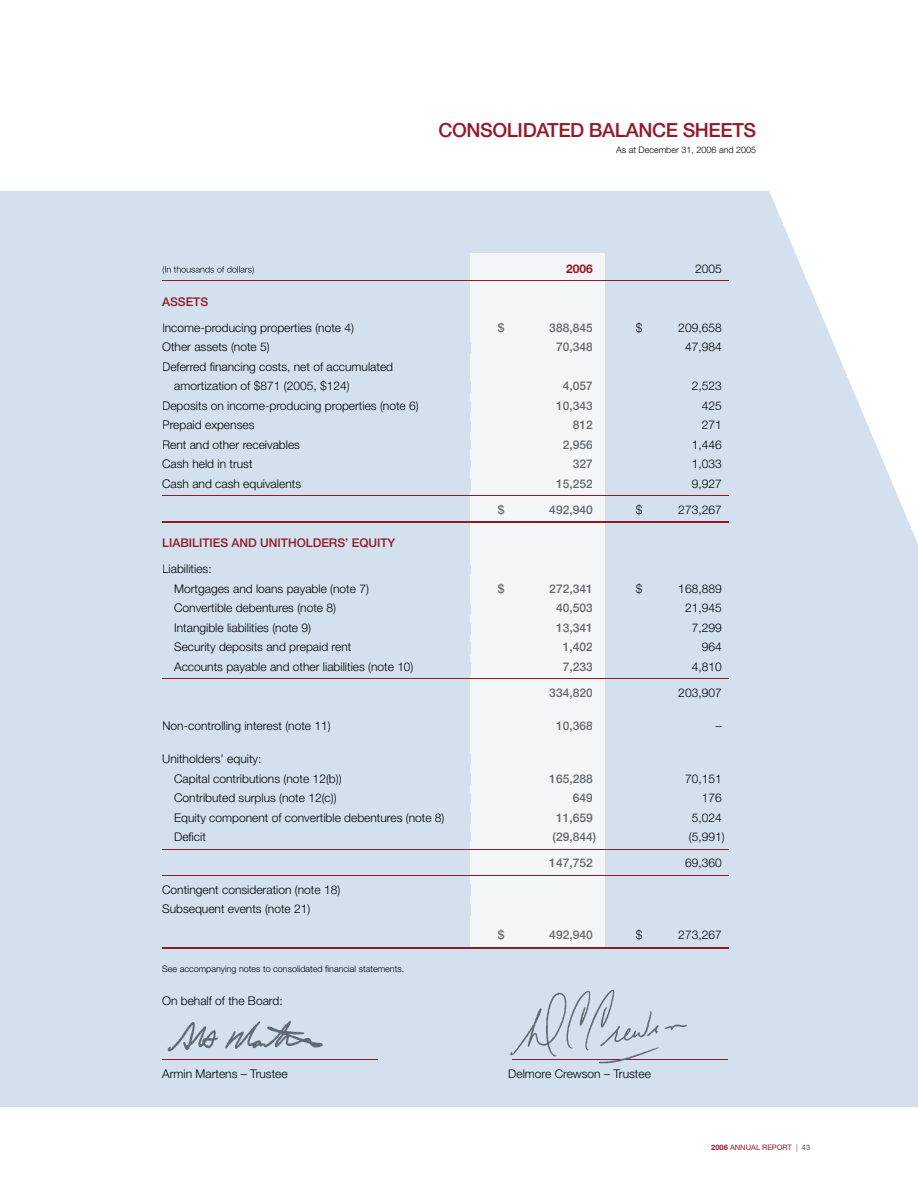
<style>
.page{position:relative;width:918px;height:1188px;background:#fff}
.page>*{position:absolute;margin:0;border:0;box-sizing:border-box;transform-origin:0 0}
.t1{font:500 19.5px "Helvetica Neue LT Std";letter-spacing:-.02em;color:#931929}
.t2{font:300 12px/19.5px "Helvetica Neue LT Std";color:#000}
.t3{font:500 12px "Helvetica Neue LT Std";color:#606972}
.t4{font:500 12px "Helvetica Neue LT Std";color:#931929}
.t5{font:700 12px "Helvetica Neue LT Std";color:#931929}
.t6{font:300 9px "Helvetica Neue LT Std";color:#000}
.t7{font:7.5px "Helvetica Neue LT Std";color:#931929}
.s1{font-weight:700}
.s2{color:#606972}
.s3{font-weight:500;color:#606972}
</style>
<div class="page">
<div style="left:0;top:191px;width:918px;height:916px;background:#d3e1ee"></div>
<div style="left:471px;top:253px;width:134px;height:695px;background:#f4f5f6"></div>
<hr style="left:162px;top:280px;width:567px;height:1px;background:#931929">
<hr style="left:162px;top:495px;width:567px;height:1px;background:#931929">
<hr style="left:162px;top:522px;width:567px;height:1px;background:#931929">
<hr style="left:162px;top:678px;width:567px;height:1px;background:#931929">
<hr style="left:162px;top:849px;width:567px;height:1px;background:#931929">
<hr style="left:162px;top:875px;width:567px;height:1px;background:#931929">
<hr style="left:162px;top:947px;width:567px;height:1px;background:#931929">
<svg style="left:163px;top:266px;width:91px;height:8px"></svg>
<div style="left:695px;top:264px;width:26px;height:9px;background:#d3e1ee"></div>
<div style="left:163px;top:323px;width:191px;height:11px;background:#d3e1ee"></div>
<div style="left:605px;top:322px;width:117px;height:11px;background:#d3e1ee"></div>
<div style="left:163px;top:343px;width:308px;height:11px;background:#d3e1ee"></div>
<div style="left:605px;top:343px;width:117px;height:10px;background:#d3e1ee"></div>
<div style="left:163px;top:362px;width:230px;height:11px;background:#d3e1ee"></div>
<div style="left:162px;top:381px;width:309px;height:12px;background:#d3e1ee"></div>
<div style="left:605px;top:382px;width:117px;height:10px;background:#d3e1ee"></div>
<div style="left:163px;top:401px;width:308px;height:11px;background:#d3e1ee"></div>
<div style="left:605px;top:401px;width:117px;height:9px;background:#d3e1ee"></div>
<div style="left:163px;top:421px;width:308px;height:11px;background:#d3e1ee"></div>
<div style="left:605px;top:421px;width:117px;height:8px;background:#d3e1ee"></div>
<div style="left:163px;top:440px;width:308px;height:9px;background:#d3e1ee"></div>
<div style="left:605px;top:440px;width:117px;height:10px;background:#d3e1ee"></div>
<div style="left:163px;top:460px;width:308px;height:9px;background:#d3e1ee"></div>
<div style="left:605px;top:460px;width:117px;height:10px;background:#d3e1ee"></div>
<div style="left:163px;top:479px;width:308px;height:11px;background:#d3e1ee"></div>
<div style="left:605px;top:479px;width:117px;height:10px;background:#d3e1ee"></div>
<div style="left:605px;top:504px;width:120px;height:12px;background:#d3e1ee"></div>
<div style="left:163px;top:565px;width:308px;height:8px;background:#d3e1ee"></div>
<div style="left:162px;top:584px;width:207px;height:11px;background:#d3e1ee"></div>
<div style="left:605px;top:583px;width:117px;height:11px;background:#d3e1ee"></div>
<div style="left:162px;top:604px;width:309px;height:11px;background:#d3e1ee"></div>
<div style="left:605px;top:604px;width:117px;height:10px;background:#d3e1ee"></div>
<div style="left:162px;top:623px;width:309px;height:11px;background:#d3e1ee"></div>
<div style="left:605px;top:623px;width:117px;height:10px;background:#d3e1ee"></div>
<div style="left:162px;top:643px;width:309px;height:11px;background:#d3e1ee"></div>
<div style="left:605px;top:643px;width:117px;height:8px;background:#d3e1ee"></div>
<div style="left:162px;top:662px;width:309px;height:11px;background:#d3e1ee"></div>
<div style="left:605px;top:662px;width:117px;height:10px;background:#d3e1ee"></div>
<div style="left:605px;top:689px;width:117px;height:10px;background:#d3e1ee"></div>
<div style="left:163px;top:721px;width:168px;height:12px;background:#d3e1ee"></div>
<hr style="left:605px;top:726px;width:117px;height:4px;background:#d3e1ee">
<div style="left:163px;top:755px;width:308px;height:10px;background:#d3e1ee"></div>
<div style="left:162px;top:774px;width:309px;height:11px;background:#d3e1ee"></div>
<div style="left:605px;top:774px;width:117px;height:10px;background:#d3e1ee"></div>
<div style="left:162px;top:793px;width:309px;height:11px;background:#d3e1ee"></div>
<div style="left:605px;top:794px;width:117px;height:8px;background:#d3e1ee"></div>
<div style="left:162px;top:813px;width:309px;height:11px;background:#d3e1ee"></div>
<div style="left:605px;top:813px;width:117px;height:10px;background:#d3e1ee"></div>
<div style="left:162px;top:833px;width:309px;height:8px;background:#d3e1ee"></div>
<div style="left:605px;top:832px;width:120px;height:11px;background:#d3e1ee"></div>
<div style="left:605px;top:859px;width:117px;height:10px;background:#d3e1ee"></div>
<div style="left:163px;top:885px;width:308px;height:11px;background:#d3e1ee"></div>
<div style="left:163px;top:904px;width:308px;height:11px;background:#d3e1ee"></div>
<div style="left:605px;top:930px;width:117px;height:11px;background:#d3e1ee"></div>
<div style="left:163px;top:966px;width:240px;height:8px;background:#d3e1ee"></div>
<div style="left:162px;top:1069px;width:489px;height:9px;background:#d3e1ee"></div>
<hr style="left:162px;top:1059px;width:216px;height:1px;background:#931929">
<hr style="left:512px;top:1059px;width:216px;height:1px;background:#931929">
<img style="left:145px;top:987px;width:215px;height:97px">
<div style="left:493px;top:949px;width:233px;height:141px;background:#d3e1ee"></div>
<h1 class="t1" style="left:438px;top:118px;width:319px">CONSOLIDATED BALANCE SHEETS</h1>
<p class="t6" style="left:616px;top:144px;width:141px">As at December 31, 2006 and 2005</p>
<p class="t5" style="left:566px;top:261px;width:28px">2006</p>
<p class="t2" style="left:695px;top:258px;width:28px">2005</p>
<p class="t4" style="left:162px;top:294px;width:48px">ASSETS</p>
<p class="t2" style="left:162px;top:318px;width:193px">Income-producing properties (note 4)</p>
<p class="t3" style="left:498px;top:320px;width:8px">$</p>
<p class="t3" style="left:549px;top:320px;width:45px">388,845</p>
<p class="t2" style="left:636px;top:318px;width:8px">$</p>
<p class="t2" style="left:678px;top:318px;width:45px">209,658</p>
<p class="t2" style="left:162px;top:337px;width:109px">Other assets (note 5)</p>
<p class="t3" style="left:556px;top:340px;width:38px">70,348</p>
<p class="t2" style="left:685px;top:337px;width:38px">47,984</p>
<p class="t2" style="left:174px;top:357px;width:220px;text-indent:-12px">Deferred financing costs, net of accumulated amortization of $871 (2005, $124)</p>
<p class="t3" style="left:563px;top:379px;width:32px">4,057</p>
<p class="t2" style="left:692px;top:376px;width:32px">2,523</p>
<p class="t2" style="left:162px;top:396px;width:258px">Deposits on income-producing properties (note 6)</p>
<p class="t3" style="left:556px;top:398px;width:38px">10,343</p>
<p class="t2" style="left:702px;top:396px;width:22px">425</p>
<p class="t2" style="left:162px;top:415px;width:94px">Prepaid expenses</p>
<p class="t3" style="left:573px;top:418px;width:22px">812</p>
<p class="t2" style="left:702px;top:415px;width:22px">271</p>
<p class="t2" style="left:162px;top:435px;width:139px">Rent and other receivables</p>
<p class="t3" style="left:563px;top:437px;width:32px">2,956</p>
<p class="t2" style="left:692px;top:435px;width:32px">1,446</p>
<p class="t2" style="left:162px;top:454px;width:92px">Cash held in trust</p>
<p class="t3" style="left:573px;top:457px;width:22px">327</p>
<p class="t2" style="left:692px;top:454px;width:32px">1,033</p>
<p class="t2" style="left:162px;top:474px;width:140px">Cash and cash equivalents</p>
<p class="t3" style="left:556px;top:476px;width:38px">15,252</p>
<p class="t2" style="left:692px;top:474px;width:32px">9,927</p>
<p class="t3" style="left:498px;top:503px;width:8px">$</p>
<p class="t3" style="left:549px;top:503px;width:45px">492,940</p>
<p class="t2" style="left:636px;top:500px;width:8px">$</p>
<p class="t2" style="left:678px;top:500px;width:45px">273,267</p>
<p class="t4" style="left:162px;top:536px;width:235px">LIABILITIES AND UNITHOLDERS’ EQUITY</p>
<p class="t2" style="left:174px;top:559px;width:196px;text-indent:-12px">Liabilities:<br>Mortgages and loans payable (note 7)</p>
<p class="t3" style="left:498px;top:581px;width:8px">$</p>
<p class="t3" style="left:549px;top:581px;width:45px">272,341</p>
<p class="t2" style="left:636px;top:579px;width:8px">$</p>
<p class="t2" style="left:678px;top:579px;width:45px">168,889</p>
<p class="t2" style="left:174px;top:598px;width:163px">Convertible debentures (note 8)</p>
<p class="t3" style="left:556px;top:601px;width:38px">40,503</p>
<p class="t2" style="left:685px;top:598px;width:38px">21,945</p>
<p class="t2" style="left:174px;top:618px;width:138px">Intangible liabilities (note 9)</p>
<p class="t3" style="left:556px;top:620px;width:38px">13,341</p>
<p class="t2" style="left:692px;top:618px;width:32px">7,299</p>
<p class="t2" style="left:174px;top:637px;width:179px">Security deposits and prepaid rent</p>
<p class="t3" style="left:563px;top:640px;width:32px">1,402</p>
<p class="t2" style="left:702px;top:637px;width:22px">964</p>
<p class="t2" style="left:174px;top:657px;width:241px">Accounts payable and other liabilities (note 10)</p>
<p class="t3" style="left:563px;top:659px;width:32px">7,233</p>
<p class="t2" style="left:692px;top:657px;width:32px">4,810</p>
<p class="t3" style="left:549px;top:686px;width:45px">334,820</p>
<p class="t2" style="left:678px;top:683px;width:45px">203,907</p>
<p class="t2" style="left:162px;top:716px;width:170px">Non-controlling interest (note 11)</p>
<p class="t3" style="left:556px;top:719px;width:38px">10,368</p>
<p class="t2" style="left:716px;top:716px;width:7px">–</p>
<p class="t2" style="left:174px;top:749px;width:169px;text-indent:-12px">Unitholders’ equity:<br>Capital contributions (note 12(b))</p>
<p class="t3" style="left:549px;top:771px;width:45px">165,288</p>
<p class="t2" style="left:685px;top:768px;width:38px">70,151</p>
<p class="t2" style="left:174px;top:788px;width:164px">Contributed surplus (note 12(c))</p>
<p class="t3" style="left:573px;top:791px;width:22px">649</p>
<p class="t2" style="left:702px;top:788px;width:22px">176</p>
<p class="t2" style="left:174px;top:807px;width:272px">Equity component of convertible debentures (note 8)</p>
<p class="t3" style="left:556px;top:810px;width:38px">11,659</p>
<p class="t2" style="left:692px;top:807px;width:32px">5,024</p>
<p class="t2" style="left:174px;top:827px;width:33px">Deficit</p>
<p class="t3" style="left:553px;top:830px;width:45px">(29,844 )</p>
<p class="t2" style="left:689px;top:827px;width:37px">(5,991 )</p>
<p class="t3" style="left:549px;top:856px;width:45px">147,752</p>
<p class="t2" style="left:685px;top:853px;width:38px">69,360</p>
<p class="t2" style="left:162px;top:879px;width:180px">Contingent consideration (note 18)<br>Subsequent events (note 21)</p>
<p class="t3" style="left:498px;top:928px;width:8px">$</p>
<p class="t3" style="left:549px;top:928px;width:45px">492,940</p>
<p class="t2" style="left:636px;top:925px;width:8px">$</p>
<p class="t2" style="left:678px;top:925px;width:45px">273,267</p>
<p class="t6" style="left:162px;top:964px;width:244px">See accompanying notes to consolidated financial statements.</p>
<p class="t2" style="left:162px;top:991px;width:122px">On behalf of the Board:</p>
<p class="t2" style="left:162px;top:1064px;width:127px">Armin Martens – Trustee</p>
<p class="t2" style="left:508px;top:1064px;width:144px">Delmore Crewson – Trustee</p>
<p class="t7" style="left:711px;top:1143px;width:100px"><span class="s1">2006</span> ANNUAL REPORT <span class="s2">|</span> <span class="s3">43</span></p>
</div>
